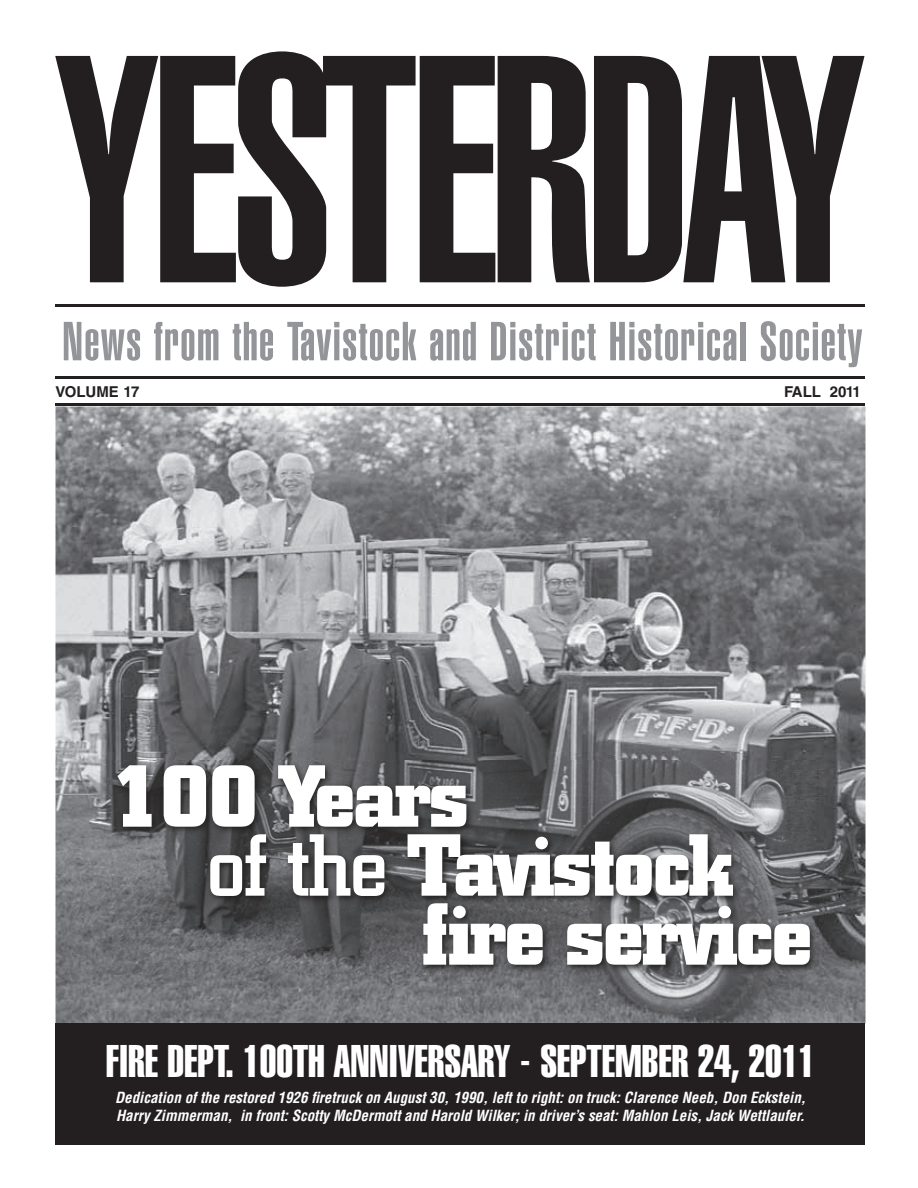
<style>
.page{position:relative;width:918px;height:1188px;background:#fff}
.page>*{position:absolute;margin:0;border:0;box-sizing:border-box;transform-origin:0 0}
.t1{font:318px "Helvetica LT Std Ultra Comp";letter-spacing:-.03em;color:#231f20}
.t2{font:700 87px "City";letter-spacing:-.025em;color:#fff}
.t3{font:54px "Helvetica LT Std Ultra Comp";letter-spacing:.025em;color:#939598}
.t4{font:45px "Helvetica LT Std Extra Comp";color:#fff}
.t5{font:italic 700 condensed 15px/18px "Helvetica LT Std";color:#fff}
.t6{font:700 15px "Helvetica LT Std";color:#231f20}
.t7{font:700 15px "Helvetica LT Std";letter-spacing:-.03em;color:#231f20}
.s1{font-weight:500}
</style>
<div class="page">
<img style="left:56px;top:406px;width:810px;height:618px">
<hr style="left:56px;top:376px;width:809px;height:3px;background:#231f20">
<hr style="left:56px;top:404px;width:810px;height:2px;background:#231f20">
<hr style="left:56px;top:304px;width:809px;height:3px;background:#231f20">
<div style="left:56px;top:1024px;width:810px;height:121px;background:#231f20"></div>
<img style="left:113px;top:761px;width:706px;height:213px">
<h1 class="t1" style="left:54px;top:-12px;width:814px">YESTERDAY</h1>
<h3 class="t3" style="left:62px;top:310px;width:802px">News from the Tavistock and District Historical Society</h3>
<p class="t6" style="left:56px;top:382px;width:86px">VOLUME 17</p>
<p class="t7" style="left:784px;top:382px;width:78px">FALL 2011</p>
<h2 class="t2" style="left:111px;top:748px;width:359px">100 Years</h2>
<h2 class="t2" style="left:206px;top:817px;width:529px"><span class="s1">of the</span> Tavistock</h2>
<h2 class="t2" style="left:421px;top:886px;width:393px">fire service</h2>
<h3 class="t4" style="left:106px;top:1034px;width:711px">FIRE DEPT. 100TH ANNIVERSARY - SEPTEMBER 24, 2011</h3>
<p class="t5" style="left:115px;top:1089px;width:692px">Dedication of the restored 1926 firetruck on August 30, 1990, left to right: on truck: Clarence Neeb, Don Eckstein,<br>Harry Zimmerman, in front: Scotty McDermott and Harold Wilker; in driver’s seat: Mahlon Leis, Jack Wettlaufer.</p>
</div>
